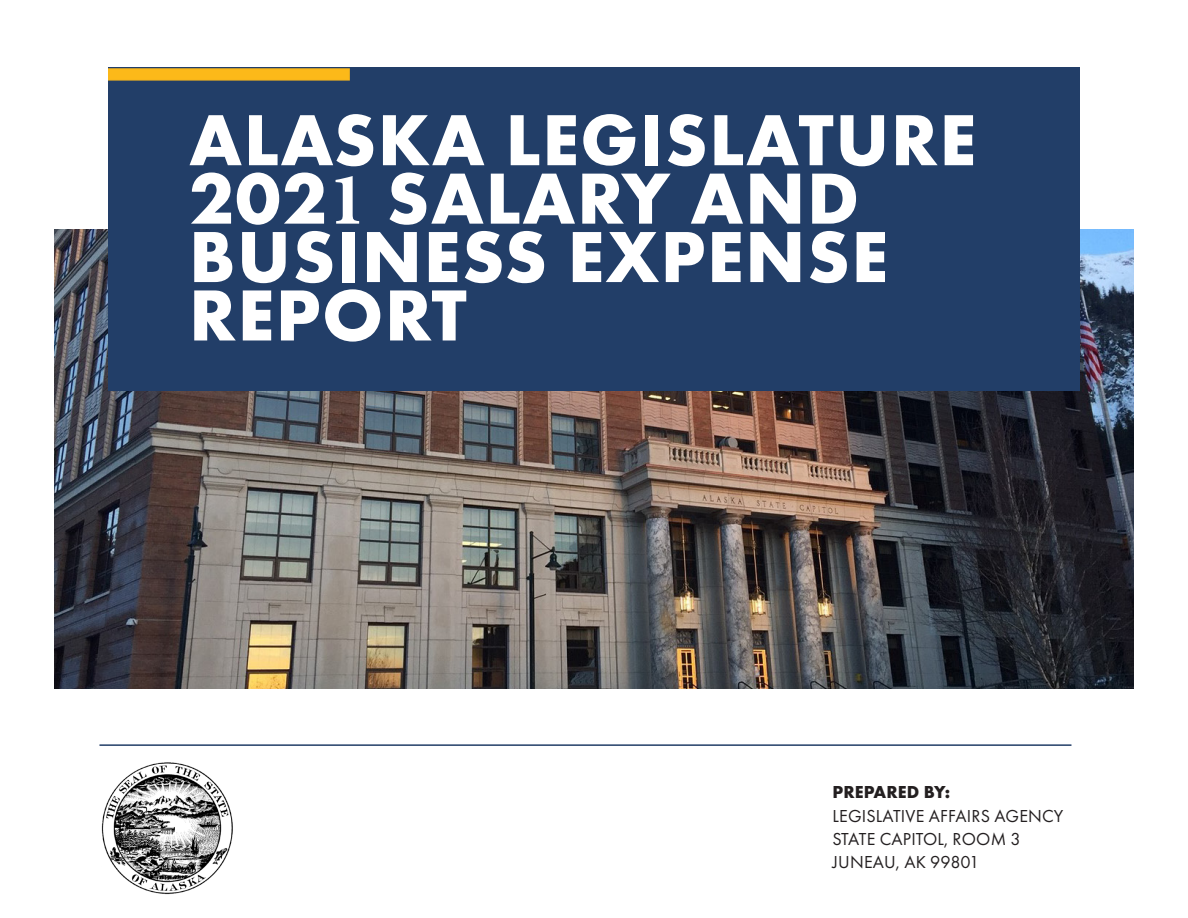
<style>
.page{position:relative;width:1188px;height:918px;background:#fff}
.page>*{position:absolute;margin:0;border:0;box-sizing:border-box;transform-origin:0 0}
.t1{font:700 75px/58.3px "Futura PT";letter-spacing:.02em;color:#fff}
.t2{font:18px "Futura PT";letter-spacing:.01em;color:#231f20}
.t3{font:700 18px "Futura PT";letter-spacing:.01em;color:#231f20}
.s1{font-family:"Minion Pro"}
</style>
<div class="page">
<img style="left:54px;top:230px;width:1080px;height:458px">
<hr style="left:99px;top:744px;width:972px;height:2px;background:#223e68">
<img style="left:101px;top:762px;width:132px;height:133px">
<div style="left:108px;top:68px;width:972px;height:324px;background:#223e68"></div>
<div style="left:108px;top:68px;width:242px;height:13px;background:#fcb919;border:2px solid #fbb81a"></div>
<p class="t1" style="left:189px;top:109px;width:789px">ALASKA LEGISLATURE<br>202<span class="s1">1</span> SALARY AND<br>BUSINESS EXPENSE<br>REPORT</p>
<p class="t3" style="left:833px;top:781px;width:119px">PREPARED BY:</p>
<p class="t2" style="left:833px;top:805px;width:232px">LEGISLATIVE AFFAIRS AGENCY</p>
<p class="t2" style="left:833px;top:828px;width:190px">STATE CAPITOL, ROOM 3</p>
<p class="t2" style="left:833px;top:851px;width:148px">JUNEAU, AK 99801</p>
</div>
